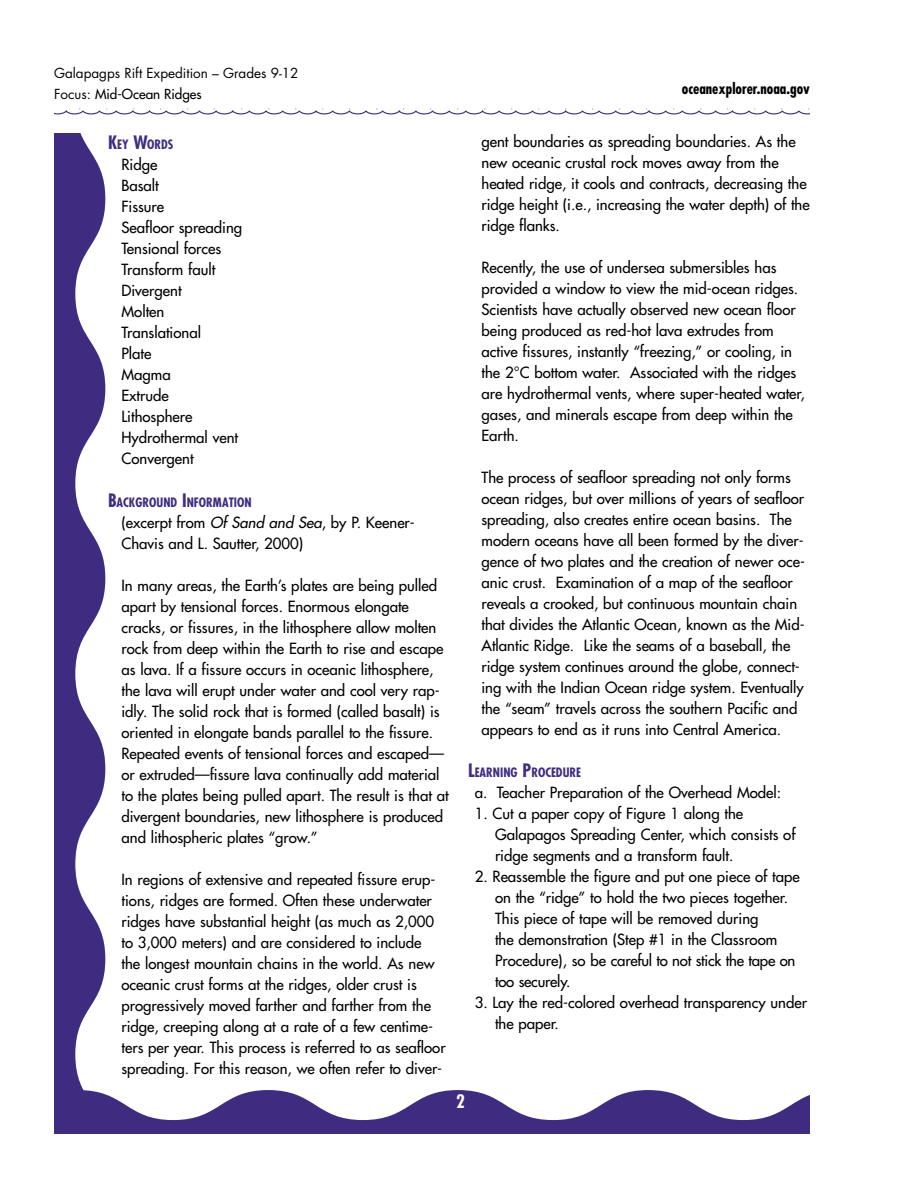
<style>
.page{position:relative;width:918px;height:1188px;background:#fff}
.page>*{position:absolute;margin:0;border:0;box-sizing:border-box;transform-origin:0 0}
.t1{font:700 condensed 18px "Futura";color:#fff}
.body_text_lists{font:15px/21px "Futura";color:#000}
.LP__txt{font:15px/21px "Futura";color:#000}
.t2{font:700 condensed 15px "Futura";color:#000}
.t3{font:13.5px "Futura";color:#000}
.t4{font:13.5px "Futura";color:#000}
.Sub_head{font:700 condensed 12.6px "Futura";color:#3f2d81}
.s1{font-style:inherit}
.s2{font-size:18px}
.s3{font-style:italic}
</style>
<div class="page">
<svg style="left:54px;top:134px;width:51px;height:956px;fill:#3f2c81"></svg>
<svg style="left:54px;top:1090px;width:756px;height:44px"></svg>
<svg style="left:54px;top:108px;width:756px;height:7px"></svg>
<p class="t3" style="left:54px;top:64px;width:246px">Galapagps Rift Expedition – Grades 9-12</p>
<p class="t4" style="left:54px;top:85px;width:149px"><span class="s1">Focus:</span> Mid-Ocean Ridges</p>
<p class="t2" style="left:682px;top:79px;width:130px">oceanexplorer.noaa.gov</p>
<p class="Sub_head" style="left:108px;top:137px;width:67px"><span class="s2">K</span>EY <span class="s2">W</span>ORDS</p>
<p class="body_text_lists" style="left:122px;top:154px;width:37px">Ridge</p>
<p class="body_text_lists" style="left:122px;top:175px;width:39px">Basalt</p>
<p class="body_text_lists" style="left:122px;top:196px;width:44px">Fissure</p>
<p class="body_text_lists" style="left:122px;top:217px;width:122px">Seafloor spreading</p>
<p class="body_text_lists" style="left:122px;top:238px;width:101px">Tensional forces</p>
<p class="body_text_lists" style="left:122px;top:259px;width:95px">Transform fault</p>
<p class="body_text_lists" style="left:122px;top:280px;width:62px">Divergent</p>
<p class="body_text_lists" style="left:122px;top:301px;width:44px">Molten</p>
<p class="body_text_lists" style="left:122px;top:322px;width:81px">Translational</p>
<p class="body_text_lists" style="left:122px;top:343px;width:32px">Plate</p>
<p class="body_text_lists" style="left:122px;top:364px;width:51px">Magma</p>
<p class="body_text_lists" style="left:122px;top:385px;width:49px">Extrude</p>
<p class="body_text_lists" style="left:122px;top:406px;width:72px">Lithosphere</p>
<p class="body_text_lists" style="left:122px;top:427px;width:118px">Hydrothermal vent</p>
<p class="body_text_lists" style="left:122px;top:448px;width:74px">Convergent</p>
<p class="Sub_head" style="left:108px;top:494px;width:145px"><span class="s2">B</span>ACKGROUND <span class="s2">I</span>NFORMATION</p>
<p class="body_text_lists" style="left:122px;top:512px;width:295px">(excerpt from <span class="s3">Of Sand and Sea</span>, by P. Keener-<br>Chavis and L. Sautter, 2000)</p>
<p class="body_text_lists" style="left:122px;top:575px;width:329px">In many areas, the Earth’s plates are being pulled apart by tensional forces. Enormous elongate cracks, or fissures, in the lithosphere allow molten rock from deep within the Earth to rise and escape as lava. If a fissure occurs in oceanic lithosphere, the lava will erupt under water and cool very rap&shy;idly. The solid rock that is formed (called basalt) is oriented in elongate bands parallel to the fissure.<br>Repeated events of tensional forces and escaped— or extruded—fissure lava continually add material to the plates being pulled apart. The result is that at divergent boundaries, new lithosphere is produced and lithospheric plates “grow.”</p>
<p class="body_text_lists" style="left:122px;top:869px;width:326px">In regions of extensive and repeated fissure erup&shy;tions, ridges are formed. Often these underwater ridges have substantial height (as much as 2,000 to 3,000 meters) and are considered to include<br>the longest mountain chains in the world. As new oceanic crust forms at the ridges, older crust is progressively moved farther and farther from the ridge, creeping along at a rate of a few centime&shy;ters per year. This process is referred to as seafloor spreading. For this reason, we often refer to diver-</p>
<p class="body_text_lists" style="left:482px;top:131px;width:330px">gent boundaries as spreading boundaries. As the new oceanic crustal rock moves away from the heated ridge, it cools and contracts, decreasing the ridge height (i.e., increasing the water depth) of the ridge flanks.</p>
<p class="body_text_lists" style="left:482px;top:257px;width:325px">Recently, the use of undersea submersibles has provided a window to view the mid-ocean ridges.<br>Scientists have actually observed new ocean floor being produced as red-hot lava extrudes from active fissures, instantly “freezing,” or cooling, in the 2°C bottom water. Associated with the ridges are hydrothermal vents, where super-heated water, gases, and minerals escape from deep within the Earth.</p>
<p class="body_text_lists" style="left:482px;top:467px;width:325px">The process of seafloor spreading not only forms ocean ridges, but over millions of years of seafloor spreading, also creates entire ocean basins. The modern oceans have all been formed by the diver&shy;gence of two plates and the creation of newer oce&shy;anic crust. Examination of a map of the seafloor reveals a crooked, but continuous mountain chain that divides the Atlantic Ocean, known as the Mid-Atlantic Ridge. Like the seams of a baseball, the ridge system continues around the globe, connect&shy;ing with the Indian Ocean ridge system. Eventually the “seam” travels across the southern Pacific and appears to end as it runs into Central America.</p>
<p class="Sub_head" style="left:468px;top:764px;width:115px"><span class="s2">L</span>EARNING <span class="s2">P</span>ROCEDURE</p>
<p class="LP__txt" style="left:475px;top:782px;width:308px">a. Teacher Preparation of the Overhead Model:</p>
<p class="LP__txt" style="left:495px;top:803px;width:302px;text-indent:-20px">1. Cut a paper copy of Figure 1 along the<br>Galapagos Spreading Center, which consists of ridge segments and a transform fault.</p>
<p class="LP__txt" style="left:495px;top:866px;width:306px;text-indent:-20px">2. Reassemble the figure and put one piece of tape on the “ridge” to hold the two pieces together.<br>This piece of tape will be removed during<br>the demonstration (Step #1 in the Classroom Procedure), so be careful to not stick the tape on too securely.</p>
<p class="LP__txt" style="left:495px;top:992px;width:313px;text-indent:-20px">3. Lay the red-colored overhead transparency under the paper.</p>
<p class="t1" style="left:456px;top:1090px;width:10px">2</p>
</div>
